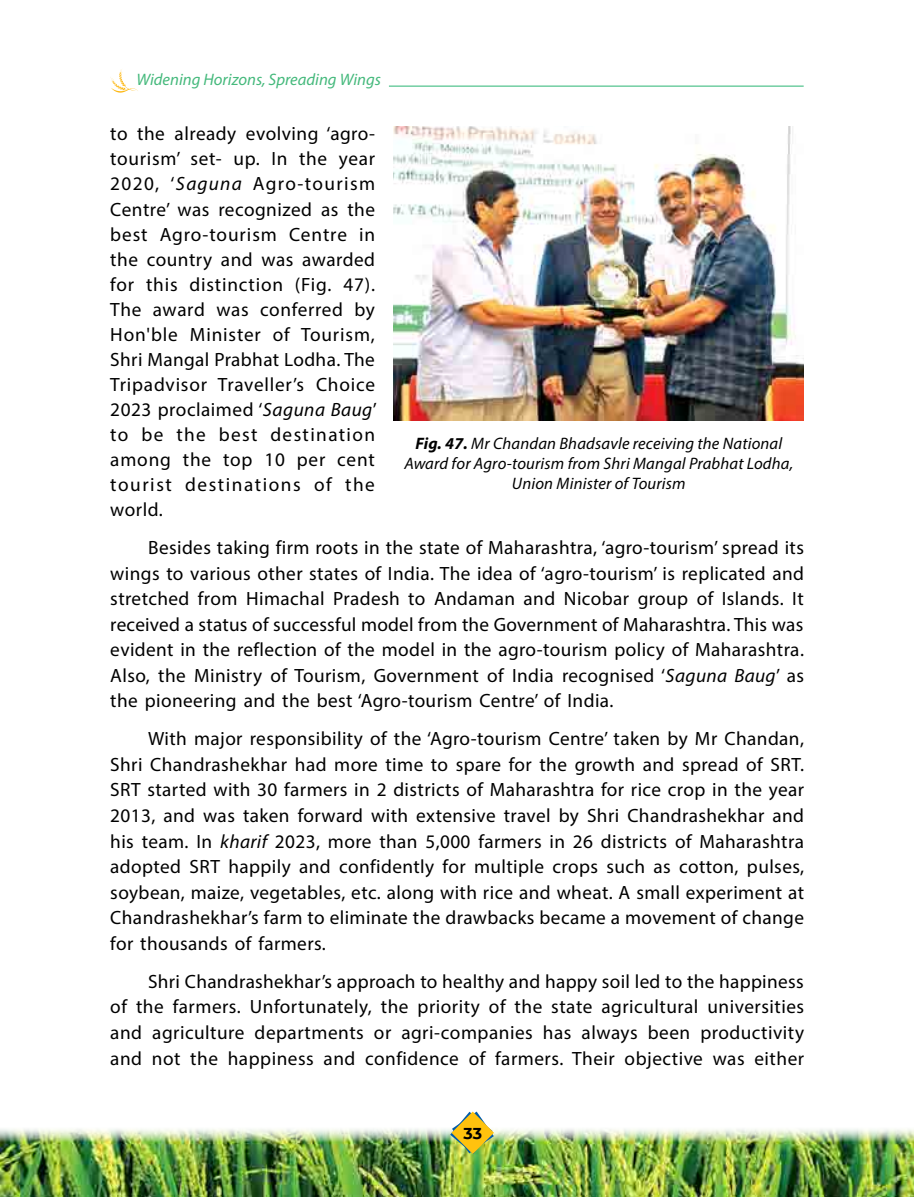
<style>
.page{position:relative;width:914px;height:1197px;background:#fff}
.page>*{position:absolute;margin:0;border:0;box-sizing:border-box;transform-origin:0 0}
.t1{font:19.25px/25.6px "Myriad Pro";letter-spacing:.02em;color:#000;text-align:justify}
.t2{font:italic 16.62px/19.9px "Myriad Pro";letter-spacing:.01em;color:#000;text-align:center}
.t3{font:italic 16.62px "Myriad Pro";color:#45b97c}
.t4{font:700 15.75px "Montserrat Alternates";color:#000}
.s1{font-style:italic}
.s2{font-weight:700}
</style>
<div class="page">
<img style="left:0;top:1129px;width:914px;height:68px">
<svg style="left:450px;top:1112px;width:44px;height:42px"></svg>
<hr style="left:389px;top:86px;width:414px;height:1px;background:#2bb673">
<svg style="left:110px;top:69px;width:28px;height:24px"></svg>
<img style="left:394px;top:126px;width:409px;height:295px">
<p class="t3" style="left:136px;top:70px;width:246px">Widening Horizons, Spreading Wings</p>
<p class="t1" style="left:110px;top:121px;width:268px;line-height:25px">to the already evolving ‘agro&shy;tourism’ set- up. In the year 2020, ‘<span class="s1">Saguna</span> Agro-tourism Centre’ was recognized as the best Agro-tourism Centre in the country and was awarded for this distinction (Fig. 47).<br>The award was conferred by Hon'ble Minister of Tourism, Shri Mangal Prabhat Lodha. The Tripadvisor Traveller’s Choice 2023 proclaimed ‘<span class="s1">Saguna Baug</span>’ to be the best destination among the top 10 per cent tourist destinations of the world.</p>
<p class="t1" style="left:110px;top:534px;width:695px;text-indent:38px">Besides taking firm roots in the state of Maharashtra, ‘agro-tourism’ spread its wings to various other states of India. The idea of ‘agro-tourism’ is replicated and stretched from Himachal Pradesh to Andaman and Nicobar group of Islands. It received a status of successful model from the Government of Maharashtra. This was evident in the reflection of the model in the agro-tourism policy of Maharashtra.<br>Also, the Ministry of Tourism, Government of India recognised ‘<span class="s1">Saguna Baug</span>’ as the pioneering and the best ‘Agro-tourism Centre’ of India.</p>
<p class="t1" style="left:110px;top:726px;width:695px;text-indent:38px">With major responsibility of the ‘Agro-tourism Centre’ taken by Mr Chandan, Shri Chandrashekhar had more time to spare for the growth and spread of SRT.<br>SRT started with 30 farmers in 2 districts of Maharashtra for rice crop in the year 2013, and was taken forward with extensive travel by Shri Chandrashekhar and his team. In <span class="s1">kharif</span> 2023, more than 5,000 farmers in 26 districts of Maharashtra adopted SRT happily and confidently for multiple crops such as cotton, pulses, soybean, maize, vegetables, etc. along with rice and wheat. A small experiment at Chandrashekhar’s farm to eliminate the drawbacks became a movement of change for thousands of farmers.</p>
<p class="t1" style="left:110px;top:968px;width:695px;text-indent:38px">Shri Chandrashekhar’s approach to healthy and happy soil led to the happiness of the farmers. Unfortunately, the priority of the state agricultural universities and agriculture departments or agri-companies has always been productivity and not the happiness and confidence of farmers. Their objective was either</p>
<p class="t2" style="left:404px;top:433px;width:390px"><span class="s2">Fig. 47.</span> Mr Chandan Bhadsavle receiving the National<br>Award for Agro-tourism from Shri Mangal Prabhat Lodha,<br>Union Minister of Tourism</p>
<p class="t4" style="left:463px;top:1122px;width:20px">33</p>
</div>
